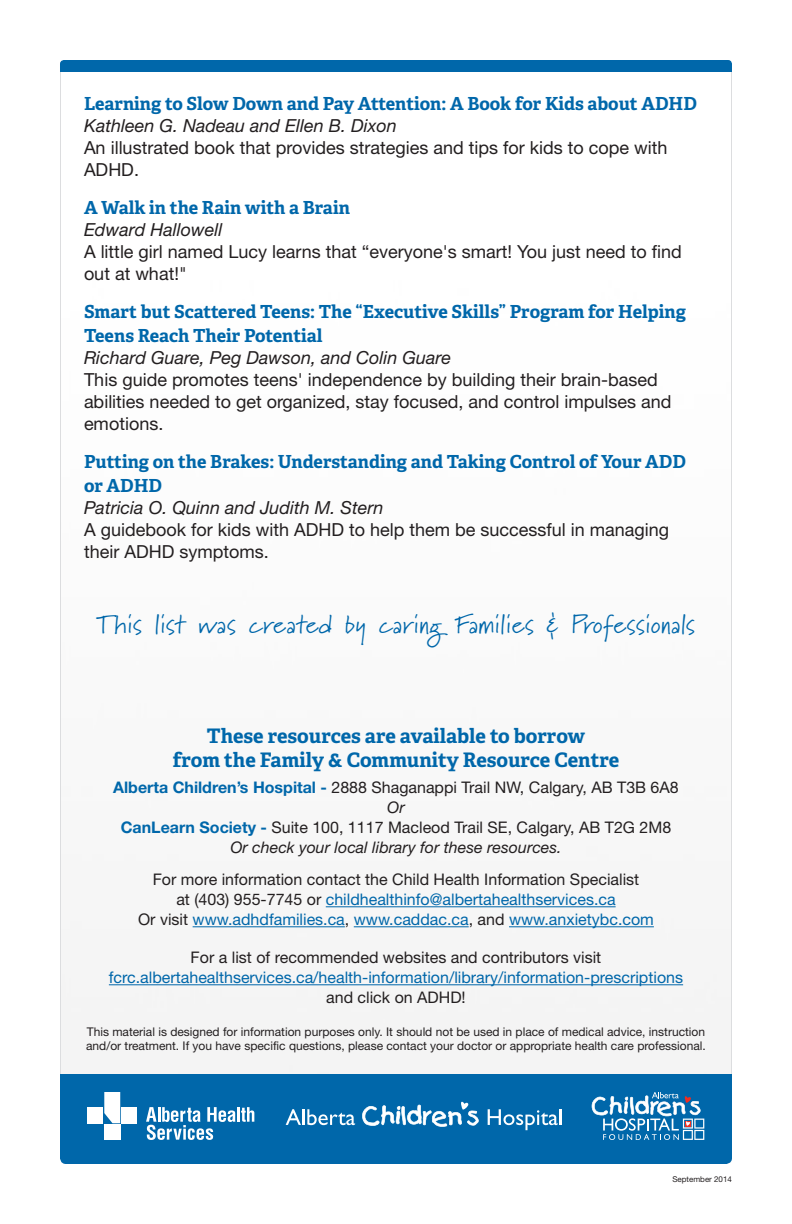
<style>
.page{position:relative;width:792px;height:1224px;background:#fff}
.page>*{position:absolute;margin:0;border:0;box-sizing:border-box;transform-origin:0 0}
.Caring_Families{font:26px "Marydale";letter-spacing:.02em;color:#0067aa}
.t1{font:700 20px/24px "Adelle Basic";letter-spacing:-.005em;color:#0067aa;text-align:center}
.t2{font:18px/22px "Helvetica Neue";color:#231f20}
.t3{font:700 18px/24px "Adelle Basic";color:#0067aa}
.t4{font:16px/20px "Helvetica Neue";color:#231f20;text-align:center}
.t5{font:16px/20px "Helvetica Neue";color:#0067aa;text-align:center}
.t6{font:italic 16px "Helvetica Neue";color:#231f20}
.t7{font:12px/14.4px "Helvetica Neue";color:#231f20}
.t8{font:8px "Helvetica Neue";color:#231f20}
.s1{font-family:"Adelle Basic";font-weight:700;color:#0067aa}
.s2{font-style:italic}
.s3{font-weight:700;color:#0067aa}
.s4{color:#0067aa}
.s5{color:#231f20}
</style>
<div class="page">
<div style="left:60px;top:60px;width:672px;height:12px;background:#0067aa"></div>
<hr style="left:326px;top:906px;width:290px;height:1px;background:#0067aa">
<hr style="left:193px;top:926px;width:152px;height:1px;background:#0067aa">
<hr style="left:354px;top:926px;width:115px;height:1px;background:#0067aa">
<hr style="left:509px;top:926px;width:145px;height:1px;background:#0067aa">
<hr style="left:109px;top:984px;width:574px;height:1px;background:#0067aa">
<div style="left:60px;top:1074px;width:672px;height:90px;background:#0067aa"></div>
<hr style="left:237px;top:1107px;width:3px;height:15px;background:#fff">
<svg style="left:241px;top:1107px;width:13px;height:15px"></svg>
<svg style="left:146px;top:1107px;width:89px;height:33px"></svg>
<div style="left:88px;top:1107px;width:15px;height:16px;background:#fff"></div>
<div style="left:122px;top:1107px;width:15px;height:16px;background:#fff"></div>
<div style="left:104px;top:1125px;width:16px;height:15px;background:#fff"></div>
<svg style="left:104px;top:1092px;width:16px;height:31px"></svg>
<svg style="left:286px;top:1109px;width:15px;height:16px"></svg>
<hr style="left:302px;top:1109px;width:3px;height:16px;background:#fff">
<svg style="left:307px;top:1109px;width:48px;height:16px"></svg>
<svg style="left:488px;top:1109px;width:74px;height:21px"></svg>
<svg style="left:362px;top:1102px;width:117px;height:25px"></svg>
<svg style="left:592px;top:1092px;width:112px;height:48px;background:#478fbf"></svg>
<p class="t2" style="left:84px;top:92px;width:614px"><span class="s1">Learning to Slow Down and Pay Attention: A Book for Kids about ADHD </span><span class="s2">Kathleen G. Nadeau and Ellen B. Dixon<br></span>An illustrated book that provides strategies and tips for kids to cope with ADHD.</p>
<p class="t2" style="left:84px;top:196px;width:599px"><span class="s1">A Walk in the Rain with a Brain<br></span><span class="s2">Edward Hallowell<br></span>A little girl named Lucy learns that “everyone's smart! You just need to find out at what!"</p>
<p class="t3" style="left:84px;top:299px;width:604px">Smart but Scattered Teens: The “Executive Skills” Program for Helping<br>Teens Reach Their Potential</p>
<p class="t2" style="left:84px;top:346px;width:589px"><span class="s2">Richard Guare, Peg Dawson, and Colin Guare<br></span>This guide promotes teens' independence by building their brain-based abilities needed to get organized, stay focused, and control impulses and emotions.</p>
<p class="t3" style="left:84px;top:449px;width:604px">Putting on the Brakes: Understanding and Taking Control of Your ADD or ADHD</p>
<p class="t2" style="left:84px;top:496px;width:587px"><span class="s2">Patricia O. Quinn and Judith M. Stern<br></span>A guidebook for kids with ADHD to help them be successful in managing their ADHD symptoms.</p>
<p class="Caring_Families" style="left:97px;top:609px;width:599px">This list was created by caring Families &amp; Professionals</p>
<p class="t1" style="left:173px;top:724px;width:448px">These resources are available to borrow<br>from the Family &amp; Community Resource Centre</p>
<p class="t4" style="left:113px;top:777px;width:567px"><span class="s3">Alberta Children’s Hospital -</span> 2888 Shaganappi Trail NW, Calgary, AB T3B 6A8</p>
<p class="t6" style="left:387px;top:798px;width:19px">Or</p>
<p class="t4" style="left:121px;top:817px;width:552px"><span class="s3">CanLearn Society -</span> Suite 100, 1117 Macleod Trail SE, Calgary, AB T2G 2M8</p>
<p class="t6" style="left:230px;top:838px;width:333px">Or check your local library for these resources.</p>
<p class="t4" style="left:138px;top:869px;width:517px">For more information contact the Child Health Information Specialist<br>at (403) 955-7745 or <span class="s4">childhealthinfo@albertahealthservices.ca<br></span>Or visit <span class="s4">www.adhdfamilies.ca</span>, <span class="s4">www.caddac.ca</span>, and <span class="s4">www.anxietybc.com</span></p>
<p class="t4" style="left:191px;top:947px;width:412px">For a list of recommended websites and contributors visit</p>
<p class="t5" style="left:109px;top:967px;width:576px">fcrc.albertahealthservices.ca/health-information/library/information-prescriptions <span class="s5">and click on ADHD!</span></p>
<p class="t7" style="left:86px;top:1024px;width:621px">This material is designed for information purposes only. It should not be used in place of medical advice, instruction and/or treatment. If you have specific questions, please contact your doctor or appropriate health care professional.</p>
<p class="t8" style="left:672px;top:1175px;width:61px">September 2014</p>
</div>
